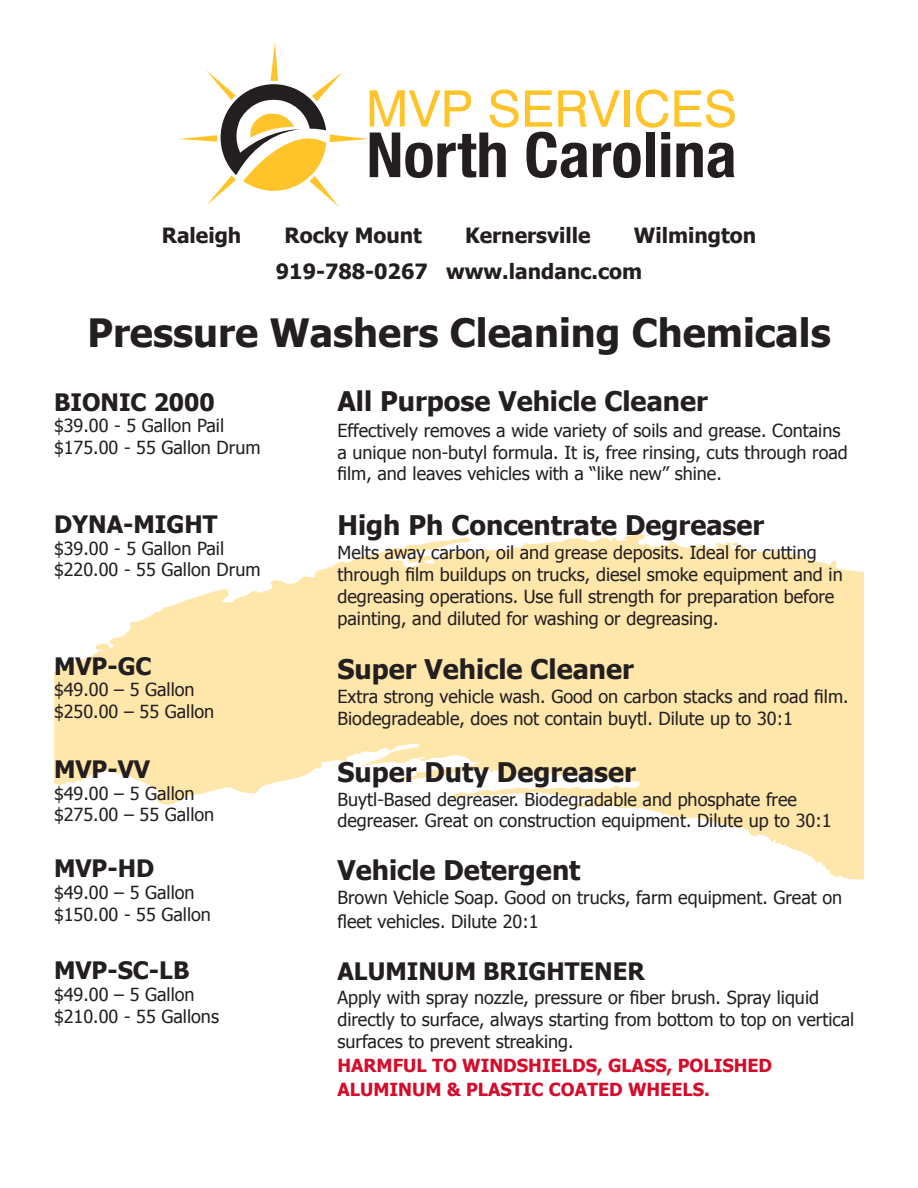
<style>
.page{position:relative;width:918px;height:1188px;background:#fff}
.page>*{position:absolute;margin:0;border:0;box-sizing:border-box;transform-origin:0 0}
.t1{font:italic 900 condensed 54px "Helvetica";letter-spacing:-.005em;color:#231f20;scale:.9 1}
.t2{font:700 39px "Tahoma";color:#231f20}
.t3{font:700 condensed 36px "Helvetica";letter-spacing:-.05em;color:#231f20}
.t4{font:900 condensed 33px "Helvetica";color:#231f20;scale:.95 1}
.t5{font:700 27px "Tahoma";color:#231f20}
.t6{font:700 24px "Tahoma";color:#231f20}
.t7{font:700 21px/36px "Tahoma";color:#231f20}
.t8{font:18px/21.8px "Tahoma";color:#231f20}
.t9{font:700 18px/24px "Tahoma";color:#d30d2b}
</style>
<div class="page">
<svg style="left:54px;top:534px;width:810px;height:346px;fill:#ffe6ab"></svg>
<svg style="left:179px;top:42px;width:340px;height:165px"></svg>
<svg style="left:525px;top:89px;width:210px;height:89px"></svg>
<p class="t7" style="left:276px;top:217px;width:482px;text-indent:358px">Wilmington<br>919-788-0267 www.landanc.com</p>
<h2 class="t2" style="left:87px;top:308px;width:745px">Pressure Washers Cleaning Chemicals</h2>
<p class="t7" style="left:162px;top:217px;width:81px">Raleigh</p>
<p class="t7" style="left:285px;top:217px;width:139px">Rocky Mount</p>
<p class="t7" style="left:465px;top:217px;width:127px">Kernersville</p>
<h1 class="t1" style="left:136px;top:276px;width:364px">Super Degreaser</h1>
<h3 class="t4" style="left:683px;top:326px;width:155px">CORROSION</h3>
<h3 class="t6" style="left:54px;top:387px;width:162px">BIONIC 2000</h3>
<p class="t8" style="left:54px;top:414px;width:208px">$39.00 - 5 Gallon Pail $175.00 - 55 Gallon Drum</p>
<h3 class="t6" style="left:54px;top:509px;width:165px">DYNA-MIGHT</h3>
<p class="t8" style="left:54px;top:537px;width:208px">$39.00 - 5 Gallon Pail $220.00 - 55 Gallon Drum</p>
<h3 class="t6" style="left:54px;top:651px;width:99px">MVP-GC</h3>
<p class="t8" style="left:54px;top:679px;width:162px">$49.00 – 5 Gallon $250.00 – 55 Gallon</p>
<h3 class="t6" style="left:54px;top:754px;width:98px">MVP-VV</h3>
<p class="t8" style="left:54px;top:782px;width:162px">$49.00 – 5 Gallon $275.00 – 55 Gallon</p>
<h3 class="t6" style="left:54px;top:853px;width:102px">MVP-HD</h3>
<p class="t8" style="left:54px;top:881px;width:159px">$49.00 – 5 Gallon $150.00 - 55 Gallon</p>
<h3 class="t6" style="left:54px;top:955px;width:137px">MVP-SC-LB</h3>
<p class="t8" style="left:54px;top:983px;width:167px">$49.00 – 5 Gallon $210.00 - 55 Gallons</p>
<h3 class="t5" style="left:338px;top:384px;width:372px">All Purpose Vehicle Cleaner</h3>
<p class="t8" style="left:338px;top:419px;width:512px">Effectively removes a wide variety of soils and grease. Contains a unique non-butyl formula. It is, free rinsing, cuts through road film, and leaves vehicles with a “like new” shine.</p>
<h3 class="t5" style="left:338px;top:508px;width:428px">High Ph Concentrate Degreaser</h3>
<p class="t8" style="left:338px;top:541px;width:507px">Melts away carbon, oil and grease deposits. Ideal for cutting through film buildups on trucks, diesel smoke equipment and in degreasing operations. Use full strength for preparation before painting, and diluted for washing or degreasing.</p>
<h3 class="t5" style="left:338px;top:652px;width:298px">Super Vehicle Cleaner</h3>
<p class="t8" style="left:338px;top:685px;width:513px">Extra strong vehicle wash. Good on carbon stacks and road film.<br>Biodegradeable, does not contain buytl. Dilute up to 30:1</p>
<h3 class="t5" style="left:338px;top:755px;width:300px">Super Duty Degreaser</h3>
<p class="t8" style="left:338px;top:788px;width:496px">Buytl-Based degreaser. Biodegradable and phosphate free degreaser. Great on construction equipment. Dilute up to 30:1</p>
<h3 class="t5" style="left:338px;top:853px;width:245px">Vehicle Detergent</h3>
<p class="t8" style="left:338px;top:885px;width:506px;line-height:24px">Brown Vehicle Soap. Good on trucks, farm equipment. Great on fleet vehicles. Dilute 20:1</p>
<h3 class="t6" style="left:338px;top:956px;width:309px">ALUMINUM BRIGHTENER</h3>
<p class="t8" style="left:338px;top:986px;width:518px">Apply with spray nozzle, pressure or fiber brush. Spray liquid directly to surface, always starting from bottom to top on vertical surfaces to prevent streaking.</p>
<p class="t9" style="left:338px;top:1053px;width:436px">HARMFUL TO WINDSHIELDS, GLASS, POLISHED<br>ALUMINUM &amp; PLASTIC COATED WHEELS.</p>
<h3 class="t3" style="left:537px;top:929px;width:173px">55 GALLONS</h3>
</div>
